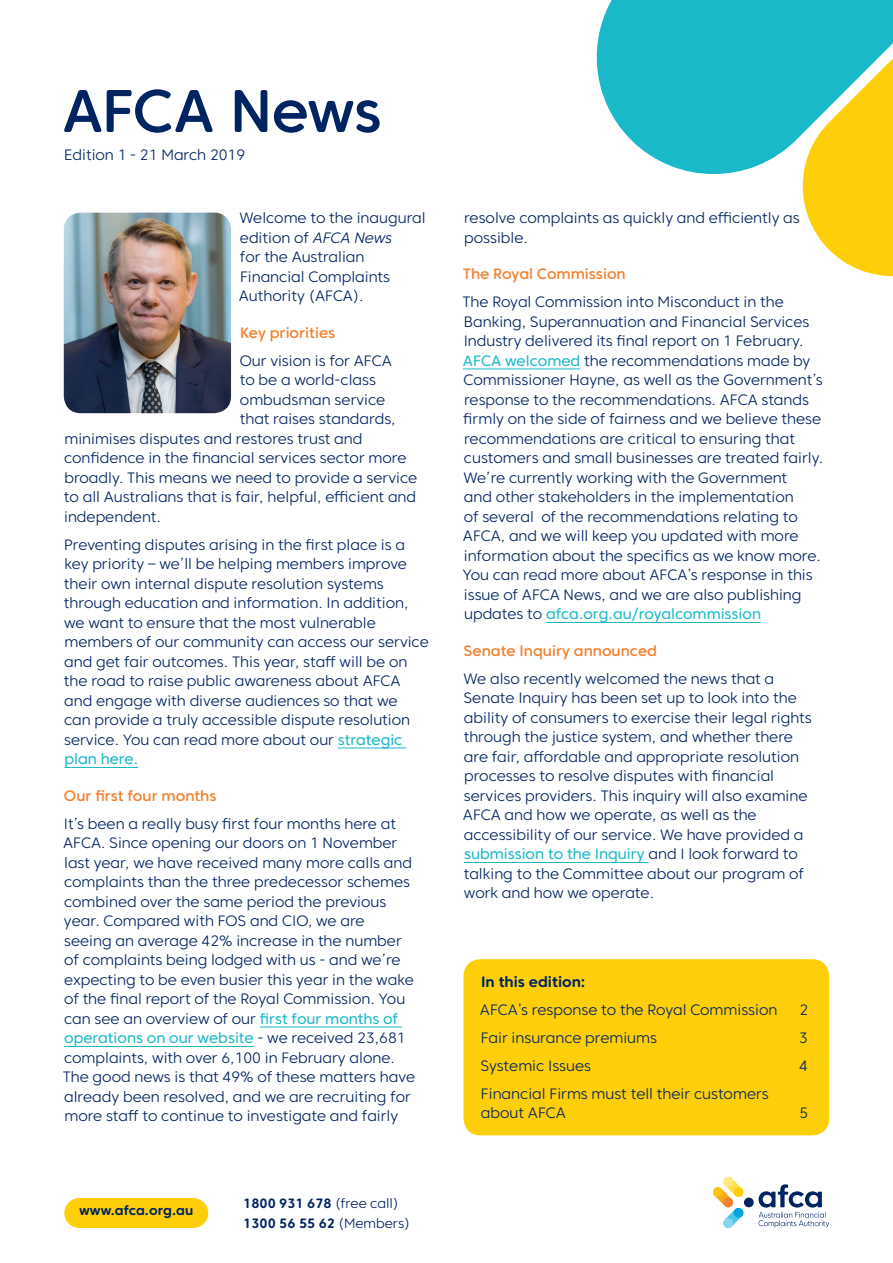
<style>
.page{position:relative;width:893px;height:1263px;background:#fff}
.page>*{position:absolute;margin:0;border:0;box-sizing:border-box;transform-origin:0 0}
.t1{font:500 60px "Core Sans CR 55";letter-spacing:-.02em;color:#002361}
.Subtitle{font:300 15px/19.5px "Core Sans CR 35";color:#002361}
.Heading_2{font:500 15px "Core Sans CR 55";color:#f48232}
.TOC_title{font:700 15px "Core Sans CR 65";color:#002361}
.t2{font:700 13.5px/20.1px "Core Sans CR 65";color:#002361}
.s1{font-family:"Core Sans CR 35 Light It";font-weight:400}
.s2{font-family:"Core Sans CR 45";font-weight:400;color:#19b9ca}
.s3{font-family:"Core Sans CR 35";font-weight:300}
</style>
<div class="page">
<div style="left:64px;top:1198px;width:144px;height:30px;background:#fece08"></div>
<div style="left:744px;top:1197px;width:10px;height:10px;background:#002361;border-radius:50%"></div>
<svg style="left:713px;top:1177px;width:31px;height:51px"></svg>
<div style="left:734px;top:1187px;width:9px;height:10px;background:#fece08;border-radius:50%"></div>
<div style="left:723px;top:1197px;width:10px;height:10px;background:#f48232;border-radius:50%"></div>
<div style="left:723px;top:1177px;width:10px;height:9px;background:#ffeb82;border-radius:50%"></div>
<div style="left:713px;top:1187px;width:10px;height:10px;background:#fec210;border-radius:50%"></div>
<div style="left:734px;top:1208px;width:9px;height:9px;background:#00a5db;border-radius:50%"></div>
<div style="left:723px;top:1218px;width:10px;height:10px;background:#88d5ef;border-radius:50%"></div>
<svg style="left:758px;top:1184px;width:71px;height:44px"></svg>
<hr style="left:338px;top:748px;width:68px;height:1px;background:#19b9ca">
<hr style="left:64px;top:767px;width:74px;height:1px;background:#19b9ca">
<hr style="left:260px;top:1027px;width:142px;height:1px;background:#19b9ca">
<hr style="left:64px;top:1046px;width:190px;height:1px;background:#19b9ca">
<hr style="left:463px;top:369px;width:117px;height:1px;background:#19b9ca">
<hr style="left:546px;top:622px;width:215px;height:1px;background:#19b9ca">
<hr style="left:464px;top:862px;width:184px;height:1px;background:#19b9ca">
<div style="left:463px;top:959px;width:366px;height:176px;background:#fece08;border-radius:17px"></div>
<svg style="left:596px;top:0;width:297px;height:174px;background:#31c0cf"></svg>
<svg style="left:794px;top:58px;width:99px;height:218px"></svg>
<img style="left:64px;top:213px;width:167px;height:200px">
<p class="t1" style="left:62px;top:74px;width:321px">AFCA News</p>
<p class="Subtitle" style="left:64px;top:145px;width:183px">Edition 1 - 21 March 2019</p>
<p class="Subtitle" style="left:239px;top:208px;width:188px">Welcome to the inaugural edition of <span class="s1">AFCA News<br></span>for the Australian<br>Financial Complaints<br>Authority (AFCA).</p>
<p class="Heading_2" style="left:240px;top:323px;width:97px">Key priorities</p>
<p class="Subtitle" style="left:240px;top:351px;width:154px">Our vision is for AFCA</p>
<p class="Subtitle" style="left:240px;top:370px;width:138px">to be a world-class</p>
<p class="Subtitle" style="left:240px;top:390px;width:147px">ombudsman service</p>
<p class="Subtitle" style="left:240px;top:409px;width:157px">that raises standards,</p>
<p class="Subtitle" style="left:64px;top:429px;width:299px">minimises disputes and restores trust and</p>
<p class="Subtitle" style="left:64px;top:448px;width:344px">confidence in the financial services sector more</p>
<p class="Subtitle" style="left:64px;top:468px;width:354px">broadly. This means we need to provide a service</p>
<p class="Subtitle" style="left:64px;top:487px;width:354px">to all Australians that is fair, helpful, efficient and</p>
<p class="Subtitle" style="left:64px;top:507px;width:98px">independent.</p>
<p class="Subtitle" style="left:64px;top:535px;width:366px">Preventing disputes arising in the first place is a key priority – we’ll be helping members improve their own internal dispute resolution systems through education and information. In addition, we want to ensure that the most vulnerable members of our community can access our service and get fair outcomes. This year, staff will be on the road to raise public awareness about AFCA and engage with diverse audiences so that we<br>can provide a truly accessible dispute resolution service. You can read more about our <span class="s2">strategic plan here.</span></p>
<p class="Heading_2" style="left:64px;top:786px;width:154px">Our first four months</p>
<p class="Subtitle" style="left:63px;top:814px;width:354px">It’s been a really busy first four months here at AFCA. Since opening our doors on 1 November last year, we have received many more calls and complaints than the three predecessor schemes combined over the same period the previous year. Compared with FOS and CIO, we are<br>seeing an average 42% increase in the number of complaints being lodged with us - and we’re expecting to be even busier this year in the wake of the final report of the Royal Commission. You can see an overview of our <span class="s2">first four months of operations on our website</span> - we received 23,681 complaints, with over 6,100 in February alone.<br>The good news is that 49% of these matters have already been resolved, and we are recruiting for more staff to continue to investigate and fairly</p>
<p class="t2" style="left:79px;top:1200px;width:116px">www.afca.org.au</p>
<p class="t2" style="left:243px;top:1193px;width:168px">1800 931 678 <span class="s3">(free call)<br></span>1300 56 55 62 <span class="s3">(Members)</span></p>
<p class="Subtitle" style="left:464px;top:208px;width:337px">resolve complaints as quickly and efficiently as possible.</p>
<p class="Heading_2" style="left:463px;top:265px;width:165px">The Royal Commission</p>
<p class="Subtitle" style="left:462px;top:292px;width:362px">The Royal Commission into Misconduct in the Banking, Superannuation and Financial Services Industry delivered its final report on 1 February.<br><span class="s2">AFCA welcomed</span> the recommendations made by Commissioner Hayne, as well as the Government’s response to the recommendations. AFCA stands firmly on the side of fairness and we believe these recommendations are critical to ensuring that customers and small businesses are treated fairly.<br>We’re currently working with the Government<br>and other stakeholders in the implementation<br>of several of the recommendations relating to AFCA, and we will keep you updated with more information about the specifics as we know more.<br>You can read more about AFCA’s response in this issue of AFCA News, and we are also publishing updates to <span class="s2">afca.org.au/royalcommission</span></p>
<p class="Heading_2" style="left:464px;top:641px;width:195px">Senate Inquiry announced</p>
<p class="Subtitle" style="left:463px;top:669px;width:350px">We also recently welcomed the news that a Senate Inquiry has been set up to look into the ability of consumers to exercise their legal rights through the justice system, and whether there are fair, affordable and appropriate resolution processes to resolve disputes with financial services providers. This inquiry will also examine AFCA and how we operate, as well as the accessibility of our service. We have provided a <span class="s2">submission to the Inquiry</span> and I look forward to talking to the Committee about our program of work and how we operate.</p>
<p class="TOC_title" style="left:481px;top:972px;width:106px">In this edition:</p>
<p class="Subtitle" style="left:480px;top:1000px;width:299px">AFCA’s response to the Royal Commission</p>
<p class="Subtitle" style="left:799px;top:1000px;width:10px">2</p>
<p class="Subtitle" style="left:481px;top:1028px;width:178px">Fair insurance premiums</p>
<p class="Subtitle" style="left:799px;top:1028px;width:10px">3</p>
<p class="Subtitle" style="left:481px;top:1056px;width:112px">Systemic Issues</p>
<p class="Subtitle" style="left:799px;top:1056px;width:10px">4</p>
<p class="Subtitle" style="left:481px;top:1084px;width:289px">Financial Firms must tell their customers about AFCA</p>
<p class="Subtitle" style="left:799px;top:1103px;width:10px">5</p>
</div>
